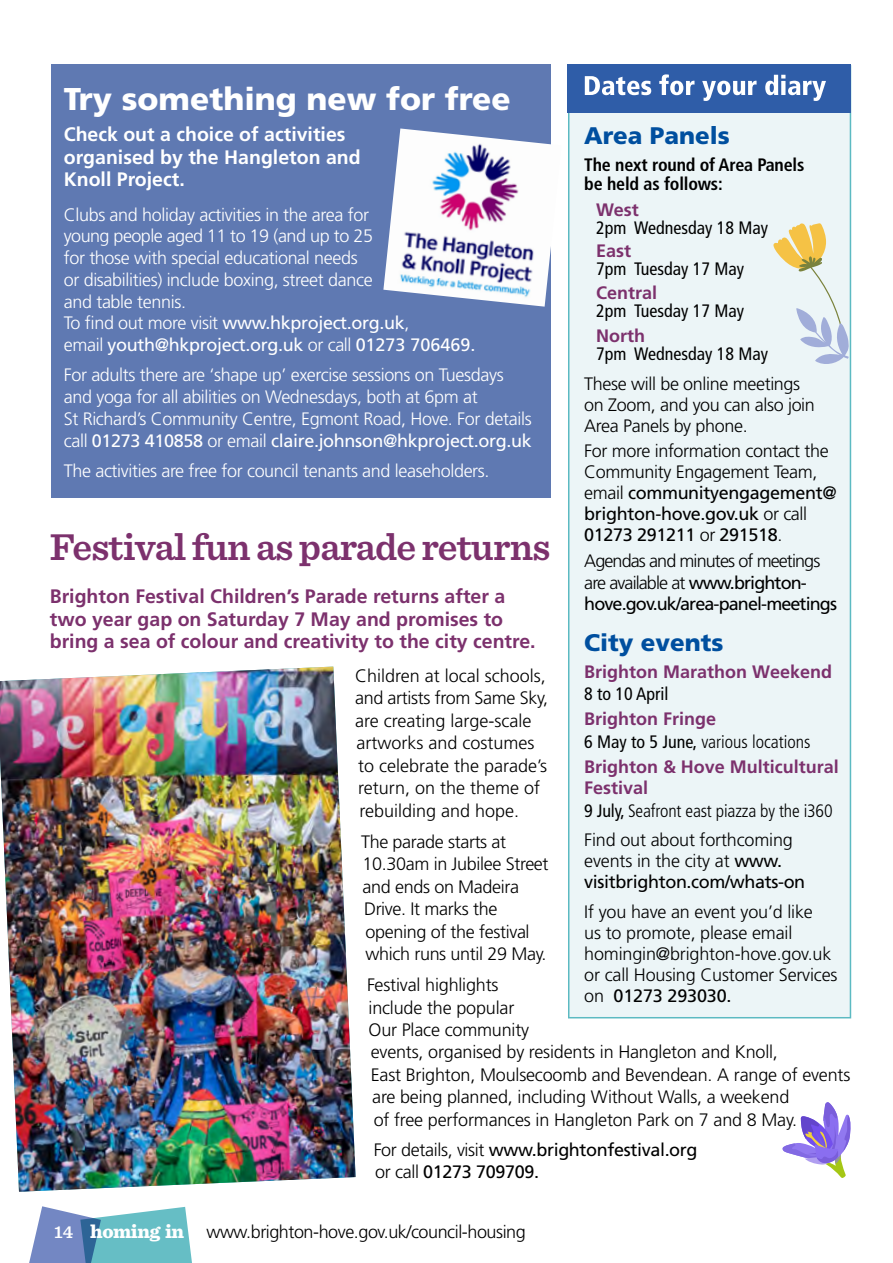
<style>
.page{position:relative;width:893px;height:1263px;background:#fff}
.page>*{position:absolute;margin:0;border:0;box-sizing:border-box;transform-origin:0 0}
.Sent_semiB_27{font:600 39px "Sentinel";letter-spacing:-.02em;color:#7c316d}
.Haeding_17_19_col2{font:900 31.5px "Frutiger";color:#fff}
.Small_heading_16_18{font:900 24px "Frutiger";color:#004f9f}
.Big_intro_para_13_15{font:700 19.5px/22.5px "Frutiger";color:#7c316d}
.Big_intro_para_13_15-2{font:700 19.5px/22.5px "Frutiger";color:#fff}
.Main_text_12_14_5_li{font:300 18px/22.5px "Frutiger";letter-spacing:-.01em;color:#000}
.Main_text_12_14_5_li-2{font:300 18px/21.8px "Frutiger";letter-spacing:-.02em;color:#fff}
.bullets{font:700 18px/21.8px "Frutiger";color:#7c316d}
.Main_text_12_14_5_li-3{font:18px/21.8px "Frutiger";letter-spacing:-.05em;color:#000}
.bullets-2{font:condensed 18px "Frutiger";color:#000}
.Main_text_12_14_5_li-4{font:18px/22.5px "Frutiger";letter-spacing:-.02em;color:#000}
.bullets-3{font:300 condensed 18px/22.5px "Frutiger";color:#000}
.Big_intro_para_13_15-3{font:700 condensed 18px/19.5px "Frutiger";letter-spacing:-.01em;color:#000}
.s1{font-weight:400}
.s2{font-weight:300}
.s3{font-weight:400;font-stretch:condensed;color:#000}
.s4{font-weight:700;font-stretch:normal;color:#7c316d}
.s5{font-weight:300;font-stretch:condensed;color:#000}
.s6{font-family:"Sentinel";font-weight:600;color:#fff}
.s7{font-family:"Sentinel";font-weight:900;font-size:19.5px;color:#fff}
</style>
<div class="page">
<div style="left:568px;top:65px;width:283px;height:953px;background:#ecf5f7;border:2px solid #5cbac2"></div>
<svg style="left:29px;top:1206px;width:163px;height:57px"></svg>
<div style="left:567px;top:64px;width:283px;height:49px;background:#2f5da8"></div>
<svg style="left:782px;top:1102px;width:69px;height:76px"></svg>
<svg style="left:585px;top:74px;width:241px;height:27px"></svg>
<div style="left:51px;top:64px;width:500px;height:433px;background:#5f79b2"></div>
<img style="left:383px;top:128px;width:168px;height:179px">
<svg style="left:773px;top:223px;width:76px;height:143px"></svg>
<img style="left:0;top:666px;width:356px;height:526px">
<p class="Haeding_17_19_col2" style="left:64px;top:80px;width:448px">Try something new for free</p>
<p class="Big_intro_para_13_15-2" style="left:64px;top:123px;width:298px">Check out a choice of activities organised by the Hangleton and<br>Knoll Project.</p>
<p class="Main_text_12_14_5_li-2" style="left:64px;top:203px;width:413px">Clubs and holiday activities in the area for<br>young people aged 11 to 19 (and up to 25<br>for those with special educational needs<br>or disabilities) include boxing, street dance<br>and table tennis.<br>To find out more visit <span class="s1">www.hkproject.org.uk</span>,<br>email <span class="s1">youth@hkproject.org.uk</span> or call <span class="s1">01273 706469.</span></p>
<p class="Main_text_12_14_5_li-2" style="left:64px;top:364px;width:469px">For adults there are ‘shape up’ exercise sessions on Tuesdays and yoga for all abilities on Wednesdays, both at 6pm at<br>St Richard’s Community Centre, Egmont Road, Hove. For details call <span class="s1">01273 410858</span> or email <span class="s1">claire.johnson@hkproject.org.uk</span></p>
<p class="Main_text_12_14_5_li-2" style="left:64px;top:460px;width:427px">The activities are free for council tenants and leaseholders.</p>
<p class="Small_heading_16_18" style="left:584px;top:121px;width:147px">Area Panels</p>
<p class="Big_intro_para_13_15-3" style="left:584px;top:155px;width:222px">The next round of Area Panels be held as follows:</p>
<p class="bullets" style="left:596px;top:198px;width:44px">West</p>
<p class="bullets-2" style="left:596px;top:217px;width:173px">2pm Wednesday 18 May</p>
<p class="bullets" style="left:596px;top:239px;width:37px">East</p>
<p class="bullets-2" style="left:596px;top:258px;width:149px">7pm Tuesday 17 May</p>
<p class="bullets" style="left:596px;top:282px;width:63px">Central</p>
<p class="bullets-2" style="left:596px;top:301px;width:149px">2pm Tuesday 17 May</p>
<p class="bullets" style="left:596px;top:325px;width:50px">North</p>
<p class="bullets-2" style="left:596px;top:343px;width:173px">7pm Wednesday 18 May</p>
<p class="Main_text_12_14_5_li" style="left:584px;top:373px;width:232px;line-height:21px">These will be online meetings on Zoom, and you can also join<br>Area Panels by phone.</p>
<p class="Main_text_12_14_5_li" style="left:584px;top:440px;width:254px;line-height:21px">For more information contact the<br>Community Engagement Team, email <span class="s1">communityengagement@ brighton-hove.gov.uk</span> or call<br><span class="s1">01273 291211</span> or <span class="s1">291518</span>.</p>
<p class="Main_text_12_14_5_li-3" style="left:584px;top:549px;width:254px"><span class="s2">Agendas and minutes of meetings are available at</span> www.brighton&shy;hove.gov.uk/area-panel-meetings</p>
<p class="Small_heading_16_18" style="left:584px;top:628px;width:141px">City events</p>
<p class="bullets" style="left:584px;top:660px;width:249px;line-height:22.5px">Brighton Marathon Weekend<br><span class="s3">8 to 10 April</span></p>
<p class="bullets-3" style="left:584px;top:708px;width:228px"><span class="s4">Brighton Fringe<br></span><span class="s1">6 May to 5 June,</span> various locations</p>
<p class="bullets" style="left:584px;top:756px;width:256px">Brighton &amp; Hove Multicultural<br>Festival<br><span class="s3">9 July,</span> <span class="s5">Seafront east piazza by the i360</span></p>
<p class="Main_text_12_14_5_li" style="left:584px;top:829px;width:223px;line-height:21px">Find out about forthcoming events in the city at <span class="s1">www. visitbrighton.com/whats-on</span></p>
<p class="Main_text_12_14_5_li" style="left:584px;top:901px;width:249px;line-height:21px">If you have an event you’d like us to promote, please email homingin@brighton-hove.gov.uk</p>
<p class="Main_text_12_14_5_li" style="left:584px;top:964px;width:255px;line-height:21px">or call Housing Customer Services on <span class="s1">01273 293030.</span></p>
<p class="Sent_semiB_27" style="left:50px;top:517px;width:502px">Festival fun as parade returns</p>
<p class="Big_intro_para_13_15" style="left:50px;top:585px;width:487px">Brighton Festival Children’s Parade returns after a two year gap on Saturday 7 May and promises to bring a sea of colour and creativity to the city centre.</p>
<p class="Main_text_12_14_5_li" style="left:355px;top:664px;width:195px">Children at local schools, and artists from Same Sky, are creating large-scale artworks and costumes to celebrate the parade’s return, on the theme of rebuilding and hope.</p>
<p class="Main_text_12_14_5_li" style="left:361px;top:830px;width:189px">The parade starts at<br>10.30am in Jubilee Street and ends on Madeira<br>Drive. It marks the opening of the festival which runs until 29 May.</p>
<p class="Main_text_12_14_5_li" style="left:367px;top:974px;width:164px">Festival highlights include the popular<br>Our Place community</p>
<p class="Main_text_12_14_5_li" style="left:371px;top:1040px;width:481px">events, organised by residents in Hangleton and Knoll,<br>East Brighton, Moulsecoomb and Bevendean. A range of events are being planned, including Without Walls, a weekend<br>of free performances in Hangleton Park on 7 and 8 May.</p>
<p class="Main_text_12_14_5_li-4" style="left:374px;top:1138px;width:325px"><span class="s2">For details, visit</span> www.brightonfestival.org <span class="s2">or call</span> 01273 709709.</p>
<p class="Main_text_12_14_5_li" style="left:54px;top:1220px;width:473px"><span class="s6">14</span> <span class="s7">homing in</span> www.brighton-hove.gov.uk/council-housing</p>
</div>
